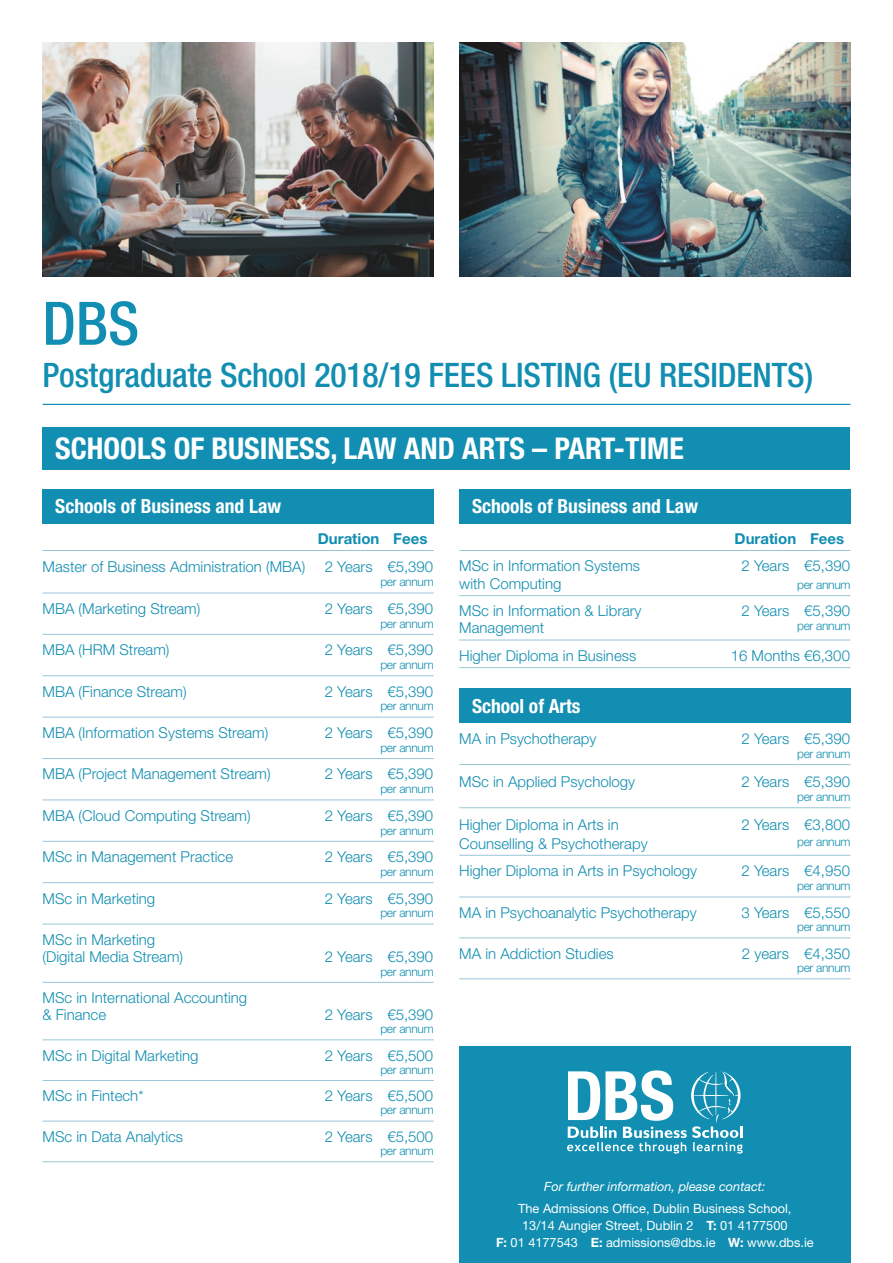
<style>
.page{position:relative;width:893px;height:1263px;background:#fff}
.page>*{position:absolute;margin:0;border:0;box-sizing:border-box;transform-origin:0 0}
.Fees_Head_I{font:500 condensed 60px "Helvetica Neue LT Std";color:#118eb1}
.Fees_Head_I-2{font:500 condensed 33.75px "Helvetica Neue LT Std";letter-spacing:-.005em;color:#118eb1}
.Box_Head{font:700 condensed 30px "Helvetica Neue LT Std";color:#fff}
.Box_II{font:700 condensed 19.5px "Helvetica Neue LT Std";color:#fff}
.Fees_Body_A{font:300 15px/16.8px "Helvetica Neue LT Std";color:#118eb1}
.Fees_Body_A-2{font:700 15px "Helvetica Neue LT Std";color:#118eb1}
.Body__2{font:12.75px/17.2px "Helvetica Neue LT Std";color:#fff;text-align:center}
.Body__1{font:italic 12.75px "Helvetica Neue LT Std";color:#fff}
.Fees_Body_A-3{font:300 12px "Helvetica Neue LT Std";letter-spacing:-.025em;color:#118eb1}
.s1{font-weight:700}
</style>
<div class="page">
<img style="left:459px;top:43px;width:391px;height:233px">
<img style="left:43px;top:43px;width:391px;height:233px">
<hr style="left:43px;top:550px;width:391px;height:1px;background:#9bc5d9">
<hr style="left:43px;top:593px;width:391px;height:1px;background:#9bc5d9">
<hr style="left:43px;top:634px;width:391px;height:1px;background:#9bc5d9">
<hr style="left:43px;top:675px;width:391px;height:1px;background:#9bc5d9">
<hr style="left:43px;top:717px;width:391px;height:1px;background:#9bc5d9">
<hr style="left:43px;top:758px;width:391px;height:1px;background:#9bc5d9">
<hr style="left:43px;top:800px;width:391px;height:1px;background:#9bc5d9">
<hr style="left:43px;top:841px;width:391px;height:1px;background:#9bc5d9">
<hr style="left:43px;top:882px;width:391px;height:1px;background:#9bc5d9">
<hr style="left:43px;top:924px;width:391px;height:1px;background:#9bc5d9">
<hr style="left:43px;top:982px;width:391px;height:1px;background:#9bc5d9">
<hr style="left:43px;top:1039px;width:391px;height:1px;background:#9bc5d9">
<hr style="left:43px;top:1080px;width:391px;height:1px;background:#9bc5d9">
<hr style="left:43px;top:1121px;width:391px;height:1px;background:#9bc5d9">
<hr style="left:43px;top:1161px;width:391px;height:1px;background:#9bc5d9">
<div style="left:43px;top:489px;width:391px;height:34px;background:#118eb1"></div>
<hr style="left:459px;top:550px;width:391px;height:1px;background:#9bc5d9">
<hr style="left:459px;top:595px;width:391px;height:1px;background:#9bc5d9">
<hr style="left:459px;top:640px;width:391px;height:1px;background:#9bc5d9">
<hr style="left:459px;top:667px;width:391px;height:1px;background:#9bc5d9">
<hr style="left:459px;top:764px;width:391px;height:1px;background:#9bc5d9">
<hr style="left:459px;top:807px;width:391px;height:1px;background:#9bc5d9">
<hr style="left:459px;top:855px;width:391px;height:1px;background:#9bc5d9">
<hr style="left:459px;top:897px;width:391px;height:1px;background:#9bc5d9">
<hr style="left:459px;top:937px;width:391px;height:1px;background:#9bc5d9">
<hr style="left:459px;top:978px;width:391px;height:1px;background:#9bc5d9">
<div style="left:459px;top:489px;width:391px;height:34px;background:#118eb1"></div>
<div style="left:459px;top:688px;width:391px;height:34px;background:#118eb1"></div>
<div style="left:459px;top:1046px;width:391px;height:217px;background:#118eb1"></div>
<svg style="left:567px;top:1070px;width:176px;height:83px"></svg>
<hr style="left:43px;top:404px;width:807px;height:1px;background:#118eb1">
<div style="left:43px;top:427px;width:807px;height:43px;background:#118eb1"></div>
<p class="Fees_Head_I" style="left:43px;top:288px;width:98px">DBS</p>
<p class="Fees_Head_I-2" style="left:43px;top:355px;width:772px">Postgraduate School 2018/19 FEES LISTING (EU RESIDENTS)</p>
<p class="Box_Head" style="left:55px;top:430px;width:630px">SCHOOLS OF BUSINESS, LAW AND ARTS – PART-TIME</p>
<p class="Box_II" style="left:55px;top:494px;width:228px">Schools of Business and Law</p>
<p class="Fees_Body_A-2" style="left:318px;top:529px;width:111px">Duration Fees</p>
<p class="Fees_Body_A" style="left:43px;top:558px;width:264px">Master of Business Administration (MBA)</p>
<p class="Fees_Body_A" style="left:325px;top:558px;width:110px">2 Years €5,390</p>
<p class="Fees_Body_A-3" style="left:380px;top:575px;width:55px">per annum</p>
<p class="Fees_Body_A" style="left:43px;top:600px;width:159px">MBA (Marketing Stream)</p>
<p class="Fees_Body_A" style="left:325px;top:600px;width:110px">2 Years €5,390</p>
<p class="Fees_Body_A-3" style="left:380px;top:616px;width:55px">per annum</p>
<p class="Fees_Body_A" style="left:43px;top:641px;width:128px">MBA (HRM Stream)</p>
<p class="Fees_Body_A" style="left:325px;top:641px;width:110px">2 Years €5,390</p>
<p class="Fees_Body_A-3" style="left:380px;top:657px;width:55px">per annum</p>
<p class="Fees_Body_A" style="left:43px;top:682px;width:146px">MBA (Finance Stream)</p>
<p class="Fees_Body_A" style="left:325px;top:682px;width:110px">2 Years €5,390</p>
<p class="Fees_Body_A-3" style="left:380px;top:699px;width:55px">per annum</p>
<p class="Fees_Body_A" style="left:43px;top:724px;width:227px">MBA (Information Systems Stream)</p>
<p class="Fees_Body_A" style="left:325px;top:724px;width:110px">2 Years €5,390</p>
<p class="Fees_Body_A-3" style="left:380px;top:740px;width:55px">per annum</p>
<p class="Fees_Body_A" style="left:43px;top:765px;width:230px">MBA (Project Management Stream)</p>
<p class="Fees_Body_A" style="left:325px;top:765px;width:110px">2 Years €5,390</p>
<p class="Fees_Body_A-3" style="left:380px;top:782px;width:55px">per annum</p>
<p class="Fees_Body_A" style="left:43px;top:807px;width:210px">MBA (Cloud Computing Stream)</p>
<p class="Fees_Body_A" style="left:325px;top:807px;width:110px">2 Years €5,390</p>
<p class="Fees_Body_A-3" style="left:380px;top:823px;width:55px">per annum</p>
<p class="Fees_Body_A" style="left:43px;top:848px;width:192px">MSc in Management Practice</p>
<p class="Fees_Body_A" style="left:325px;top:848px;width:110px">2 Years €5,390</p>
<p class="Fees_Body_A-3" style="left:380px;top:864px;width:55px">per annum</p>
<p class="Fees_Body_A" style="left:43px;top:889px;width:114px">MSc in Marketing</p>
<p class="Fees_Body_A" style="left:325px;top:889px;width:110px">2 Years €5,390</p>
<p class="Fees_Body_A-3" style="left:380px;top:906px;width:55px">per annum</p>
<p class="Fees_Body_A" style="left:43px;top:931px;width:142px">MSc in Marketing (Digital Media Stream)</p>
<p class="Fees_Body_A" style="left:325px;top:948px;width:110px">2 Years €5,390</p>
<p class="Fees_Body_A-3" style="left:380px;top:964px;width:55px">per annum</p>
<p class="Fees_Body_A" style="left:43px;top:989px;width:206px">MSc in International Accounting &amp; Finance</p>
<p class="Fees_Body_A" style="left:325px;top:1006px;width:110px">2 Years €5,390</p>
<p class="Fees_Body_A-3" style="left:380px;top:1021px;width:55px">per annum</p>
<p class="Fees_Body_A" style="left:43px;top:1047px;width:158px">MSc in Digital Marketing</p>
<p class="Fees_Body_A" style="left:325px;top:1047px;width:110px">2 Years €5,500</p>
<p class="Fees_Body_A-3" style="left:380px;top:1062px;width:55px">per annum</p>
<p class="Fees_Body_A" style="left:43px;top:1087px;width:103px">MSc in Fintech*</p>
<p class="Fees_Body_A" style="left:325px;top:1087px;width:110px">2 Years €5,500</p>
<p class="Fees_Body_A-3" style="left:380px;top:1103px;width:55px">per annum</p>
<p class="Fees_Body_A" style="left:43px;top:1128px;width:142px">MSc in Data Analytics</p>
<p class="Fees_Body_A" style="left:325px;top:1128px;width:110px">2 Years €5,500</p>
<p class="Fees_Body_A-3" style="left:380px;top:1143px;width:55px">per annum</p>
<p class="Box_II" style="left:472px;top:494px;width:228px">Schools of Business and Law</p>
<p class="Fees_Body_A-2" style="left:735px;top:529px;width:111px">Duration Fees</p>
<p class="Fees_Body_A" style="left:459px;top:557px;width:182px">MSc in Information Systems</p>
<p class="Fees_Body_A" style="left:741px;top:557px;width:110px">2 Years €5,390</p>
<p class="Fees_Body_A" style="left:459px;top:575px;width:104px">with Computing</p>
<p class="Fees_Body_A-3" style="left:797px;top:577px;width:55px">per annum</p>
<p class="Fees_Body_A" style="left:459px;top:602px;width:184px">MSc in Information &amp; Library</p>
<p class="Fees_Body_A" style="left:741px;top:602px;width:110px">2 Years €5,390</p>
<p class="Fees_Body_A" style="left:459px;top:619px;width:87px">Management</p>
<p class="Fees_Body_A-3" style="left:797px;top:619px;width:55px">per annum</p>
<p class="Fees_Body_A" style="left:459px;top:647px;width:178px">Higher Diploma in Business</p>
<p class="Fees_Body_A" style="left:731px;top:647px;width:121px">16 Months €6,300</p>
<p class="Box_II" style="left:472px;top:694px;width:110px">School of Arts</p>
<p class="Fees_Body_A" style="left:459px;top:730px;width:139px">MA in Psychotherapy</p>
<p class="Fees_Body_A" style="left:741px;top:730px;width:110px">2 Years €5,390</p>
<p class="Fees_Body_A-3" style="left:797px;top:746px;width:55px">per annum</p>
<p class="Fees_Body_A" style="left:459px;top:773px;width:177px">MSc in Applied Psychology</p>
<p class="Fees_Body_A" style="left:741px;top:773px;width:110px">2 Years €5,390</p>
<p class="Fees_Body_A-3" style="left:797px;top:789px;width:55px">per annum</p>
<p class="Fees_Body_A" style="left:459px;top:816px;width:161px">Higher Diploma in Arts in</p>
<p class="Fees_Body_A" style="left:741px;top:816px;width:110px">2 Years €3,800</p>
<p class="Fees_Body_A" style="left:459px;top:834px;width:190px">Counselling &amp; Psychotherapy</p>
<p class="Fees_Body_A-3" style="left:797px;top:834px;width:55px">per annum</p>
<p class="Fees_Body_A" style="left:459px;top:862px;width:239px">Higher Diploma in Arts in Psychology</p>
<p class="Fees_Body_A" style="left:741px;top:862px;width:110px">2 Years €4,950</p>
<p class="Fees_Body_A-3" style="left:797px;top:879px;width:55px">per annum</p>
<p class="Fees_Body_A" style="left:459px;top:904px;width:239px">MA in Psychoanalytic Psychotherapy</p>
<p class="Fees_Body_A" style="left:741px;top:904px;width:110px">3 Years €5,550</p>
<p class="Fees_Body_A-3" style="left:797px;top:920px;width:55px">per annum</p>
<p class="Fees_Body_A" style="left:459px;top:945px;width:156px">MA in Addiction Studies</p>
<p class="Fees_Body_A" style="left:742px;top:945px;width:110px">2 years €4,350</p>
<p class="Fees_Body_A-3" style="left:797px;top:960px;width:55px">per annum</p>
<p class="Body__1" style="left:544px;top:1179px;width:223px">For further information, please contact:</p>
<p class="Body__2" style="left:496px;top:1199px;width:319px">The Admissions Office, Dublin Business School,<br>13/14 Aungier Street, Dublin 2 <span class="s1">T:</span> 01 4177500<br><span class="s1">F:</span> 01 4177543 <span class="s1">E:</span> admissions@dbs.ie <span class="s1">W:</span> www.dbs.ie</p>
</div>
